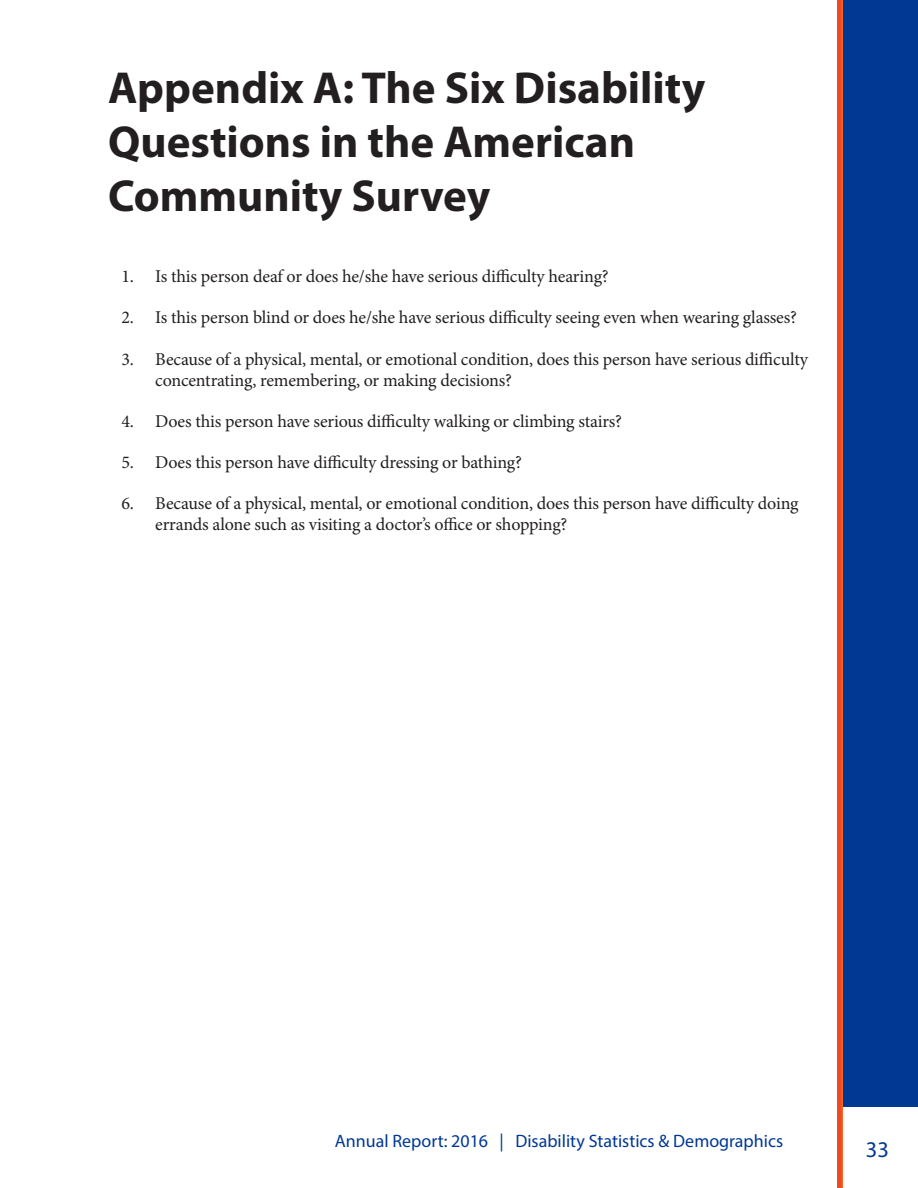
<style>
.page{position:relative;width:918px;height:1188px;background:#fff}
.page>*{position:absolute;margin:0;border:0;box-sizing:border-box;transform-origin:0 0}
.t1{font:700 45px/54px "Myriad Pro";color:#231f20}
.t2{font:22.5px "Myriad Pro";color:#003894}
.BODY{font:18px/21px "Minion Pro";letter-spacing:-.01em;color:#231f20}
.t3{font:18px "Myriad Pro";color:#003894}
</style>
<div class="page">
<div style="left:837px;top:0;width:81px;height:1188px;background:#003894"></div>
<div style="left:842px;top:1107px;width:76px;height:81px;background:#fff"></div>
<div style="left:837px;top:0;width:6px;height:1188px;background:#f04a24"></div>
<p class="t1" style="left:108px;top:59px;width:599px">Appendix A: The Six Disability<br>Questions in the American<br>Community Survey</p>
<p class="BODY" style="left:122px;top:266px;width:489px">1. Is this person deaf or does he/she have serious difficulty hearing?</p>
<p class="BODY" style="left:122px;top:307px;width:677px">2. Is this person blind or does he/she have serious difficulty seeing even when wearing glasses?</p>
<p class="BODY" style="left:155px;top:348px;width:654px;text-indent:-34px">3. Because of a physical, mental, or emotional condition, does this person have serious difficulty concentrating, remembering, or making decisions?</p>
<p class="BODY" style="left:122px;top:411px;width:502px">4. Does this person have serious difficulty walking or climbing stairs?</p>
<p class="BODY" style="left:122px;top:452px;width:402px">5. Does this person have difficulty dressing or bathing?</p>
<p class="BODY" style="left:155px;top:493px;width:645px;text-indent:-34px">6. Because of a physical, mental, or emotional condition, does this person have difficulty doing errands alone such as visiting a doctor’s office or shopping?</p>
<p class="t3" style="left:335px;top:1130px;width:450px">Annual Report: 2016 | Disability Statistics &amp; Demographics</p>
<p class="t2" style="left:866px;top:1136px;width:25px">33</p>
</div>
